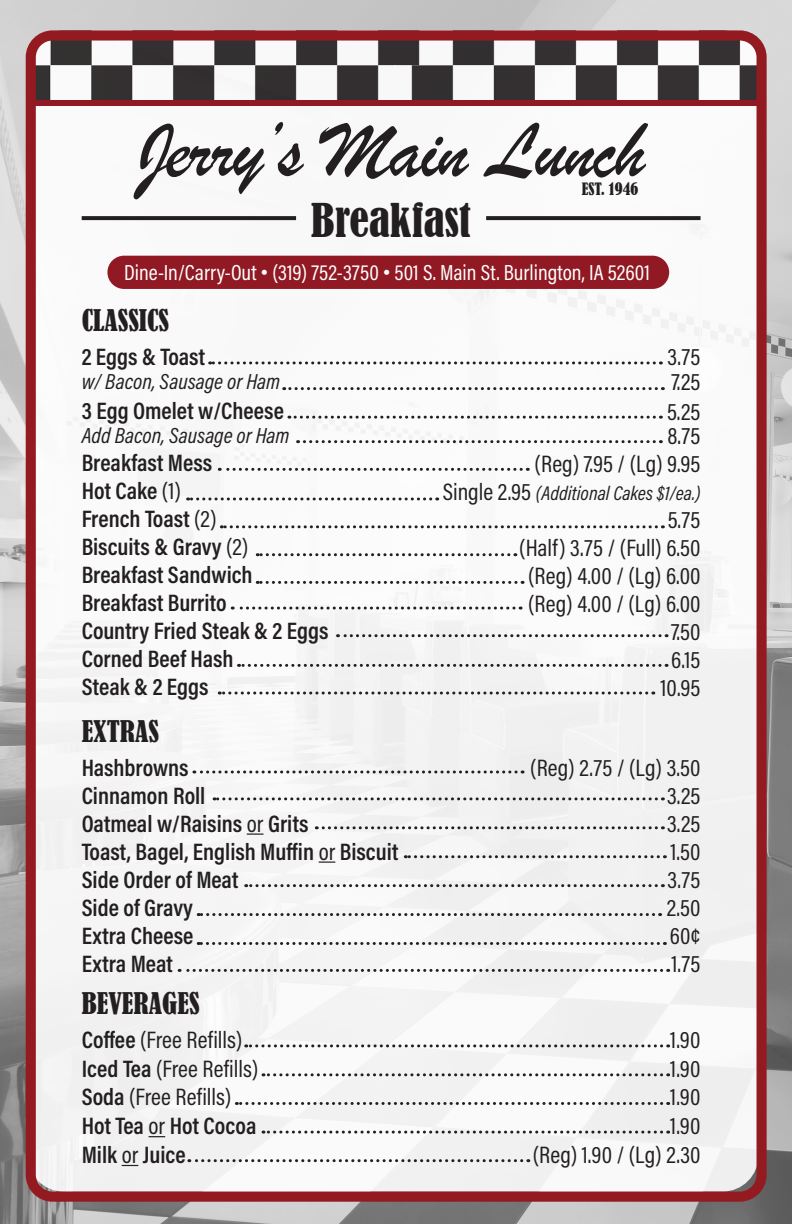
<style>
.page{position:relative;width:792px;height:1224px;background:#fff}
.page>*{position:absolute;margin:0;border:0;box-sizing:border-box;transform-origin:0 0}
.t1{font:82px "Brush Script";letter-spacing:-.02em;color:#231f20}
.t2{font:condensed 43.6px "Bernard";color:#231f20}
.t3{font:condensed 28px "Bernard";color:#231f20}
.t4{font:600 24px "Acumin Pro Cond";color:#231f20}
.t5{font:24px "Acumin Pro Cond";letter-spacing:.005em;color:#231f20}
.t6{font:22px "Acumin Pro Cond";color:#fff}
.t7{font:italic 22px "Acumin Pro Cond";color:#231f20}
.t8{font:italic 20px "Acumin Pro Cond";color:#231f20}
.t9{font:condensed 16px "Bernard";color:#231f20}
.s1{font-family:"Beautiful Maples"}
.s2{font-weight:400}
.s3{font-weight:600}
.s4{font-style:normal;font-size:24px}
</style>
<div class="page">
<img style="left:0;top:0;width:792px;height:1224px">
<div style="left:28px;top:30px;width:731px;height:1162px;background:#f8f8f8;border-radius:36px"></div>
<img style="left:28px;top:30px;width:392px;height:35px">
<img style="left:37px;top:65px;width:357px;height:35px">
<img style="left:452px;top:30px;width:307px;height:35px">
<img style="left:396px;top:65px;width:360px;height:35px">
<div style="left:26px;top:30px;width:741px;height:1172px;border:10px solid #941a22;border-radius:22px"></div>
<div style="left:29px;top:100px;width:730px;height:6px;background:#911924"></div>
<svg style="left:82px;top:216px;width:214px;height:4px"></svg>
<svg style="left:486px;top:216px;width:215px;height:4px"></svg>
<svg style="left:149px;top:1136px;width:16px;height:1px"></svg>
<svg style="left:122px;top:1165px;width:16px;height:1px"></svg>
<svg style="left:247px;top:834px;width:16px;height:1px"></svg>
<svg style="left:319px;top:862px;width:16px;height:1px"></svg>
<svg style="left:210px;top:361px;width:444px;height:3px"></svg>
<svg style="left:284px;top:387px;width:372px;height:3px"></svg>
<svg style="left:289px;top:416px;width:365px;height:3px"></svg>
<svg style="left:298px;top:440px;width:356px;height:3px"></svg>
<svg style="left:219px;top:468px;width:302px;height:3px"></svg>
<svg style="left:188px;top:497px;width:243px;height:3px"></svg>
<svg style="left:221px;top:525px;width:435px;height:3px"></svg>
<svg style="left:257px;top:553px;width:252px;height:3px"></svg>
<svg style="left:257px;top:581px;width:259px;height:3px"></svg>
<svg style="left:232px;top:607px;width:282px;height:3px"></svg>
<svg style="left:338px;top:634px;width:322px;height:3px"></svg>
<svg style="left:239px;top:664px;width:421px;height:3px"></svg>
<svg style="left:219px;top:692px;width:428px;height:3px"></svg>
<svg style="left:194px;top:771px;width:322px;height:3px"></svg>
<svg style="left:214px;top:797px;width:442px;height:3px"></svg>
<svg style="left:316px;top:826px;width:340px;height:3px"></svg>
<svg style="left:405px;top:855px;width:253px;height:3px"></svg>
<svg style="left:246px;top:884px;width:410px;height:3px"></svg>
<svg style="left:198px;top:913px;width:456px;height:3px"></svg>
<svg style="left:198px;top:942px;width:460px;height:3px"></svg>
<svg style="left:179px;top:969px;width:483px;height:3px"></svg>
<svg style="left:246px;top:1044px;width:416px;height:3px"></svg>
<svg style="left:263px;top:1073px;width:399px;height:3px"></svg>
<svg style="left:236px;top:1102px;width:426px;height:3px"></svg>
<svg style="left:263px;top:1131px;width:399px;height:3px"></svg>
<svg style="left:189px;top:1159px;width:333px;height:3px"></svg>
<div style="left:107px;top:256px;width:562px;height:33px;background:#911924;border-radius:17px"></div>
<p class="t1" style="left:137px;top:101px;width:510px">Jerry’s Main Lunch</p>
<p class="t9" style="left:582px;top:179px;width:58px">EST. 1946</p>
<p class="t2" style="left:311px;top:195px;width:161px">Breakfast</p>
<p class="t6" style="left:124px;top:259px;width:527px">Dine-In/Carry-Out <span class="s1">•</span> (319) 752-3750 <span class="s1">•</span> 501 S. Main St. Burlington, IA 52601</p>
<p class="t3" style="left:82px;top:304px;width:89px">CLASSICS</p>
<p class="t4" style="left:82px;top:341px;width:125px">2 Eggs &amp; Toast</p>
<p class="t7" style="left:82px;top:367px;width:200px">w/ Bacon, Sausage or Ham</p>
<p class="t4" style="left:82px;top:395px;width:204px">3 Egg Omelet w/Cheese</p>
<p class="t7" style="left:82px;top:421px;width:209px">Add Bacon, Sausage or Ham</p>
<p class="t4" style="left:82px;top:447px;width:132px">Breakfast Mess</p>
<p class="t4" style="left:82px;top:475px;width:101px">Hot Cake <span class="s2">(1)</span></p>
<p class="t4" style="left:82px;top:503px;width:136px">French Toast <span class="s2">(2)</span></p>
<p class="t4" style="left:82px;top:531px;width:168px">Biscuits &amp; Gravy <span class="s2">(2)</span></p>
<p class="t4" style="left:82px;top:559px;width:172px">Breakfast Sandwich</p>
<p class="t4" style="left:82px;top:587px;width:146px">Breakfast Burrito</p>
<p class="t4" style="left:82px;top:615px;width:248px">Country Fried Steak &amp; 2 Eggs</p>
<p class="t4" style="left:82px;top:643px;width:153px">Corned Beef Hash</p>
<p class="t4" style="left:82px;top:671px;width:128px">Steak &amp; 2 Eggs</p>
<p class="t3" style="left:82px;top:715px;width:79px">EXTRAS</p>
<p class="t4" style="left:82px;top:752px;width:109px">Hashbrowns</p>
<p class="t4" style="left:82px;top:780px;width:125px">Cinnamon Roll</p>
<p class="t4" style="left:82px;top:808px;width:228px">Oatmeal w/Raisins <span class="s2">or</span> Grits</p>
<p class="t4" style="left:82px;top:836px;width:318px">Toast, Bagel, English Muffin <span class="s2">or</span> Biscuit</p>
<p class="t4" style="left:82px;top:864px;width:158px">Side Order of Meat</p>
<p class="t4" style="left:82px;top:892px;width:113px">Side of Gravy</p>
<p class="t4" style="left:82px;top:920px;width:113px">Extra Cheese</p>
<p class="t4" style="left:82px;top:948px;width:93px">Extra Meat</p>
<p class="t3" style="left:82px;top:987px;width:119px">BEVERAGES</p>
<p class="t5" style="left:82px;top:1024px;width:162px"><span class="s3">Coffee</span> (Free Refills)</p>
<p class="t5" style="left:82px;top:1053px;width:178px"><span class="s3">Iced Tea</span> (Free Refills)</p>
<p class="t5" style="left:82px;top:1082px;width:151px"><span class="s3">Soda</span> (Free Refills)</p>
<p class="t4" style="left:82px;top:1110px;width:176px">Hot Tea <span class="s2">or</span> Hot Cocoa</p>
<p class="t4" style="left:82px;top:1139px;width:106px">Milk <span class="s2">or</span> Juice</p>
<p class="t5" style="left:668px;top:341px;width:34px">3.75</p>
<p class="t5" style="left:671px;top:366px;width:31px">7.25</p>
<p class="t5" style="left:667px;top:396px;width:35px">5.25</p>
<p class="t5" style="left:667px;top:421px;width:35px">8.75</p>
<p class="t5" style="left:535px;top:449px;width:167px">(Reg) 7.95 / (Lg) 9.95</p>
<p class="t8" style="left:443px;top:480px;width:259px"><span class="s4">Single 2.95</span> (Additional Cakes $1/ea.)</p>
<p class="t5" style="left:668px;top:505px;width:34px">5.75</p>
<p class="t5" style="left:519px;top:533px;width:183px">(Half) 3.75 / (Full) 6.50</p>
<p class="t5" style="left:528px;top:561px;width:174px">(Reg) 4.00 / (Lg) 6.00</p>
<p class="t5" style="left:528px;top:589px;width:174px">(Reg) 4.00 / (Lg) 6.00</p>
<p class="t5" style="left:671px;top:617px;width:31px">7.50</p>
<p class="t5" style="left:671px;top:645px;width:31px">6.15</p>
<p class="t5" style="left:661px;top:673px;width:41px">10.95</p>
<p class="t5" style="left:530px;top:752px;width:172px">(Reg) 2.75 / (Lg) 3.50</p>
<p class="t5" style="left:667px;top:780px;width:35px">3.25</p>
<p class="t5" style="left:667px;top:808px;width:35px">3.25</p>
<p class="t5" style="left:671px;top:836px;width:31px">1.50</p>
<p class="t5" style="left:668px;top:864px;width:34px">3.75</p>
<p class="t5" style="left:667px;top:892px;width:35px">2.50</p>
<p class="t5" style="left:670px;top:920px;width:32px">60¢</p>
<p class="t5" style="left:671px;top:948px;width:31px">1.75</p>
<p class="t5" style="left:670px;top:1024px;width:32px">1.90</p>
<p class="t5" style="left:670px;top:1053px;width:32px">1.90</p>
<p class="t5" style="left:670px;top:1082px;width:32px">1.90</p>
<p class="t5" style="left:670px;top:1111px;width:32px">1.90</p>
<p class="t5" style="left:533px;top:1139px;width:169px">(Reg) 1.90 / (Lg) 2.30</p>
</div>
